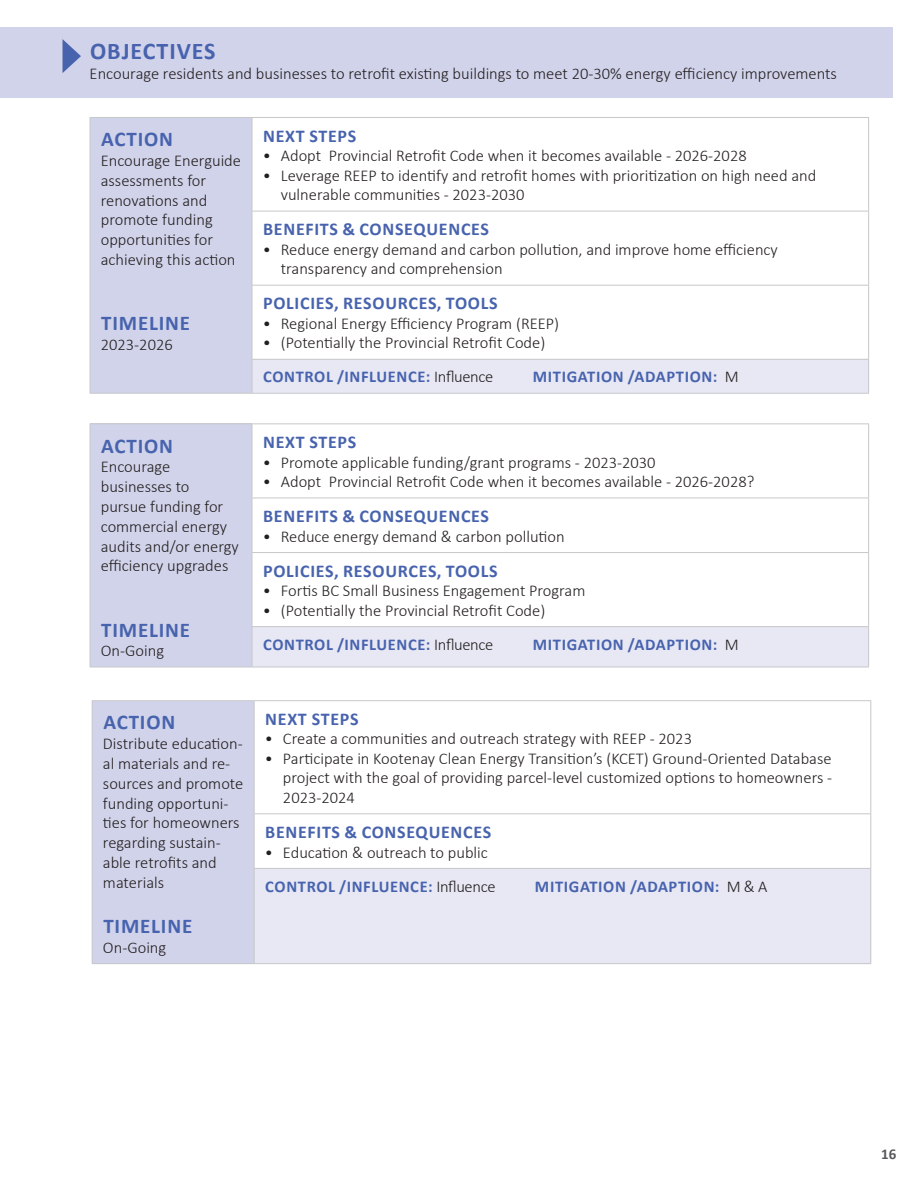
<style>
.page{position:relative;width:918px;height:1188px;background:#fff}
.page>*{position:absolute;margin:0;border:0;box-sizing:border-box;transform-origin:0 0}
.Action_Table_Heading{font:700 24px "Calibri";letter-spacing:.04em;color:#4863ae}
.Action_Table_Heading-2{font:700 21px "Calibri";letter-spacing:.04em;color:#4863ae}
.Table_Headings{font:700 18px "Calibri";letter-spacing:.04em;color:#4863ae}
.Table_Text{font:300 16.5px/19.8px "Calibri";color:#231f20}
.Table_Headings-2{font:700 16.5px "Calibri";letter-spacing:.04em;color:#4863ae}
.t1{font:700 15px "Calibri";color:#57585a}
.s1{font-weight:300;color:#231f20}
</style>
<div class="page">
<div style="left:0;top:27px;width:892px;height:70px;background:#d1d3ea"></div>
<div style="left:90px;top:117px;width:162px;height:276px;background:#d1d3ea"></div>
<div style="left:252px;top:359px;width:617px;height:34px;background:#e7e8f4"></div>
<hr style="left:90px;top:117px;width:162px;height:1px;background:#c7c8ca">
<hr style="left:90px;top:118px;width:1px;height:93px;background:#c7c8ca">
<hr style="left:252px;top:117px;width:617px;height:1px;background:#c7c8ca">
<hr style="left:252px;top:118px;width:1px;height:93px;background:#c7c8ca">
<hr style="left:868px;top:118px;width:1px;height:93px;background:#c7c8ca">
<hr style="left:90px;top:211px;width:1px;height:74px;background:#c7c8ca">
<hr style="left:252px;top:211px;width:617px;height:1px;background:#c7c8ca">
<hr style="left:252px;top:211px;width:1px;height:74px;background:#c7c8ca">
<hr style="left:868px;top:211px;width:1px;height:74px;background:#c7c8ca">
<hr style="left:90px;top:285px;width:1px;height:74px;background:#c7c8ca">
<hr style="left:252px;top:285px;width:617px;height:1px;background:#c7c8ca">
<hr style="left:252px;top:286px;width:1px;height:73px;background:#c7c8ca">
<hr style="left:868px;top:286px;width:1px;height:73px;background:#c7c8ca">
<hr style="left:90px;top:359px;width:1px;height:34px;background:#c7c8ca">
<hr style="left:252px;top:359px;width:617px;height:1px;background:#c7c8ca">
<hr style="left:252px;top:360px;width:1px;height:33px;background:#c7c8ca">
<hr style="left:868px;top:360px;width:1px;height:33px;background:#c7c8ca">
<hr style="left:90px;top:393px;width:162px;height:1px;background:#c7c8ca">
<hr style="left:252px;top:393px;width:617px;height:1px;background:#c7c8ca">
<svg style="left:63px;top:39px;width:18px;height:34px"></svg>
<div style="left:92px;top:701px;width:162px;height:263px;background:#d1d3ea"></div>
<div style="left:254px;top:868px;width:617px;height:96px;background:#e7e8f4"></div>
<hr style="left:92px;top:700px;width:162px;height:1px;background:#c7c8ca">
<hr style="left:92px;top:701px;width:1px;height:113px;background:#c7c8ca">
<hr style="left:254px;top:700px;width:617px;height:1px;background:#c7c8ca">
<hr style="left:254px;top:701px;width:1px;height:112px;background:#c7c8ca">
<hr style="left:870px;top:701px;width:1px;height:112px;background:#c7c8ca">
<hr style="left:92px;top:814px;width:1px;height:54px;background:#c7c8ca">
<hr style="left:254px;top:813px;width:617px;height:1px;background:#c7c8ca">
<hr style="left:254px;top:814px;width:1px;height:54px;background:#c7c8ca">
<hr style="left:870px;top:814px;width:1px;height:54px;background:#c7c8ca">
<hr style="left:92px;top:868px;width:1px;height:95px;background:#c7c8ca">
<hr style="left:254px;top:868px;width:617px;height:1px;background:#c7c8ca">
<hr style="left:254px;top:869px;width:1px;height:94px;background:#c7c8ca">
<hr style="left:870px;top:869px;width:1px;height:94px;background:#c7c8ca">
<hr style="left:92px;top:963px;width:162px;height:1px;background:#c7c8ca">
<hr style="left:254px;top:963px;width:617px;height:1px;background:#c7c8ca">
<div style="left:90px;top:424px;width:162px;height:243px;background:#d1d3ea"></div>
<div style="left:252px;top:627px;width:617px;height:40px;background:#e7e8f4"></div>
<hr style="left:90px;top:423px;width:162px;height:1px;background:#c7c8ca">
<hr style="left:90px;top:424px;width:1px;height:74px;background:#c7c8ca">
<hr style="left:252px;top:423px;width:617px;height:1px;background:#c7c8ca">
<hr style="left:252px;top:424px;width:1px;height:74px;background:#c7c8ca">
<hr style="left:868px;top:424px;width:1px;height:74px;background:#c7c8ca">
<hr style="left:90px;top:498px;width:1px;height:55px;background:#c7c8ca">
<hr style="left:252px;top:498px;width:617px;height:1px;background:#c7c8ca">
<hr style="left:252px;top:498px;width:1px;height:54px;background:#c7c8ca">
<hr style="left:868px;top:498px;width:1px;height:54px;background:#c7c8ca">
<hr style="left:90px;top:553px;width:1px;height:74px;background:#c7c8ca">
<hr style="left:252px;top:552px;width:617px;height:1px;background:#c7c8ca">
<hr style="left:252px;top:553px;width:1px;height:73px;background:#c7c8ca">
<hr style="left:868px;top:553px;width:1px;height:73px;background:#c7c8ca">
<hr style="left:90px;top:627px;width:1px;height:40px;background:#c7c8ca">
<hr style="left:252px;top:626px;width:617px;height:1px;background:#c7c8ca">
<hr style="left:252px;top:627px;width:1px;height:40px;background:#c7c8ca">
<hr style="left:868px;top:627px;width:1px;height:40px;background:#c7c8ca">
<hr style="left:90px;top:667px;width:162px;height:1px;background:#c7c8ca">
<hr style="left:252px;top:667px;width:617px;height:1px;background:#c7c8ca">
<p class="Action_Table_Heading" style="left:90px;top:36px;width:127px">OBJECTIVES</p>
<p class="Table_Text" style="left:90px;top:63px;width:749px">Encourage residents and businesses to retrofit existing buildings to meet 20-30% energy efficiency improvements</p>
<p class="Action_Table_Heading-2" style="left:101px;top:126px;width:73px">ACTION</p>
<p class="Table_Text" style="left:101px;top:150px;width:142px">Encourage Energuide assessments for renovations and promote funding opportunities for achieving this action</p>
<p class="Action_Table_Heading-2" style="left:101px;top:310px;width:90px">TIMELINE</p>
<p class="Table_Text" style="left:101px;top:334px;width:73px">2023-2026</p>
<p class="Action_Table_Heading-2" style="left:101px;top:432px;width:73px">ACTION</p>
<p class="Table_Text" style="left:101px;top:456px;width:140px">Encourage businesses to pursue funding for commercial energy audits and/or energy efficiency upgrades</p>
<p class="Action_Table_Heading-2" style="left:101px;top:616px;width:90px">TIMELINE</p>
<p class="Table_Text" style="left:101px;top:640px;width:65px">On-Going</p>
<p class="Table_Headings" style="left:263px;top:124px;width:95px">NEXT STEPS</p>
<p class="Table_Text" style="left:263px;top:145px;width:485px">• Adopt Provincial Retrofit Code when it becomes available - 2026-2028</p>
<p class="Table_Text" style="left:281px;top:165px;width:537px;text-indent:-18px">• Leverage REEP to identify and retrofit homes with prioritization on high need and vulnerable communities - 2023-2030</p>
<p class="Table_Headings" style="left:263px;top:218px;width:227px">BENEFITS &amp; CONSEQUENCES</p>
<p class="Table_Text" style="left:281px;top:239px;width:499px;text-indent:-18px">• Reduce energy demand and carbon pollution, and improve home efficiency transparency and comprehension</p>
<p class="Table_Headings" style="left:263px;top:292px;width:236px">POLICIES, RESOURCES, TOOLS</p>
<p class="Table_Text" style="left:263px;top:313px;width:298px">• Regional Energy Efficiency Program (REEP)</p>
<p class="Table_Text" style="left:263px;top:332px;width:284px">• (Potentially the Provincial Retrofit Code)</p>
<p class="Table_Headings-2" style="left:263px;top:366px;width:232px">CONTROL /INFLUENCE: <span class="s1">Influence</span></p>
<p class="Table_Headings-2" style="left:533px;top:366px;width:207px">MITIGATION /ADAPTION: <span class="s1">M</span></p>
<p class="Table_Headings" style="left:263px;top:431px;width:95px">NEXT STEPS</p>
<p class="Table_Text" style="left:263px;top:452px;width:394px">• Promote applicable funding/grant programs - 2023-2030</p>
<p class="Table_Text" style="left:263px;top:471px;width:493px">• Adopt Provincial Retrofit Code when it becomes available - 2026-2028?</p>
<p class="Table_Headings" style="left:263px;top:505px;width:227px">BENEFITS &amp; CONSEQUENCES</p>
<p class="Table_Text" style="left:263px;top:526px;width:303px">• Reduce energy demand &amp; carbon pollution</p>
<p class="Table_Headings" style="left:263px;top:559px;width:236px">POLICIES, RESOURCES, TOOLS</p>
<p class="Table_Text" style="left:263px;top:580px;width:324px">• Fortis BC Small Business Engagement Program</p>
<p class="Table_Text" style="left:263px;top:600px;width:284px">• (Potentially the Provincial Retrofit Code)</p>
<p class="Table_Headings-2" style="left:263px;top:634px;width:232px">CONTROL /INFLUENCE: <span class="s1">Influence</span></p>
<p class="Table_Headings-2" style="left:533px;top:634px;width:207px">MITIGATION /ADAPTION: <span class="s1">M</span></p>
<p class="Action_Table_Heading-2" style="left:103px;top:709px;width:73px">ACTION</p>
<p class="Table_Text" style="left:103px;top:733px;width:142px">Distribute education&shy;al materials and re&shy;sources and promote funding opportuni&shy;ties for homeowners regarding sustain&shy;able retrofits and materials</p>
<p class="Action_Table_Heading-2" style="left:103px;top:913px;width:90px">TIMELINE</p>
<p class="Table_Text" style="left:103px;top:937px;width:65px">On-Going</p>
<p class="Table_Headings" style="left:265px;top:708px;width:95px">NEXT STEPS</p>
<p class="Table_Text" style="left:265px;top:728px;width:429px">• Create a communities and outreach strategy with REEP - 2023</p>
<p class="Table_Text" style="left:283px;top:748px;width:551px;text-align:justify;text-indent:-18px">• Participate in Kootenay Clean Energy Transition’s (KCET) Ground-Oriented Database project with the goal of providing parcel-level customized options to homeowners - 2023-2024</p>
<p class="Table_Headings" style="left:265px;top:821px;width:227px">BENEFITS &amp; CONSEQUENCES</p>
<p class="Table_Text" style="left:265px;top:841px;width:224px">• Education &amp; outreach to public</p>
<p class="Table_Headings-2" style="left:265px;top:876px;width:232px">CONTROL /INFLUENCE: <span class="s1">Influence</span></p>
<p class="Table_Headings-2" style="left:535px;top:876px;width:234px">MITIGATION /ADAPTION: <span class="s1">M &amp; A</span></p>
<p class="t1" style="left:881px;top:1145px;width:17px">16</p>
</div>
